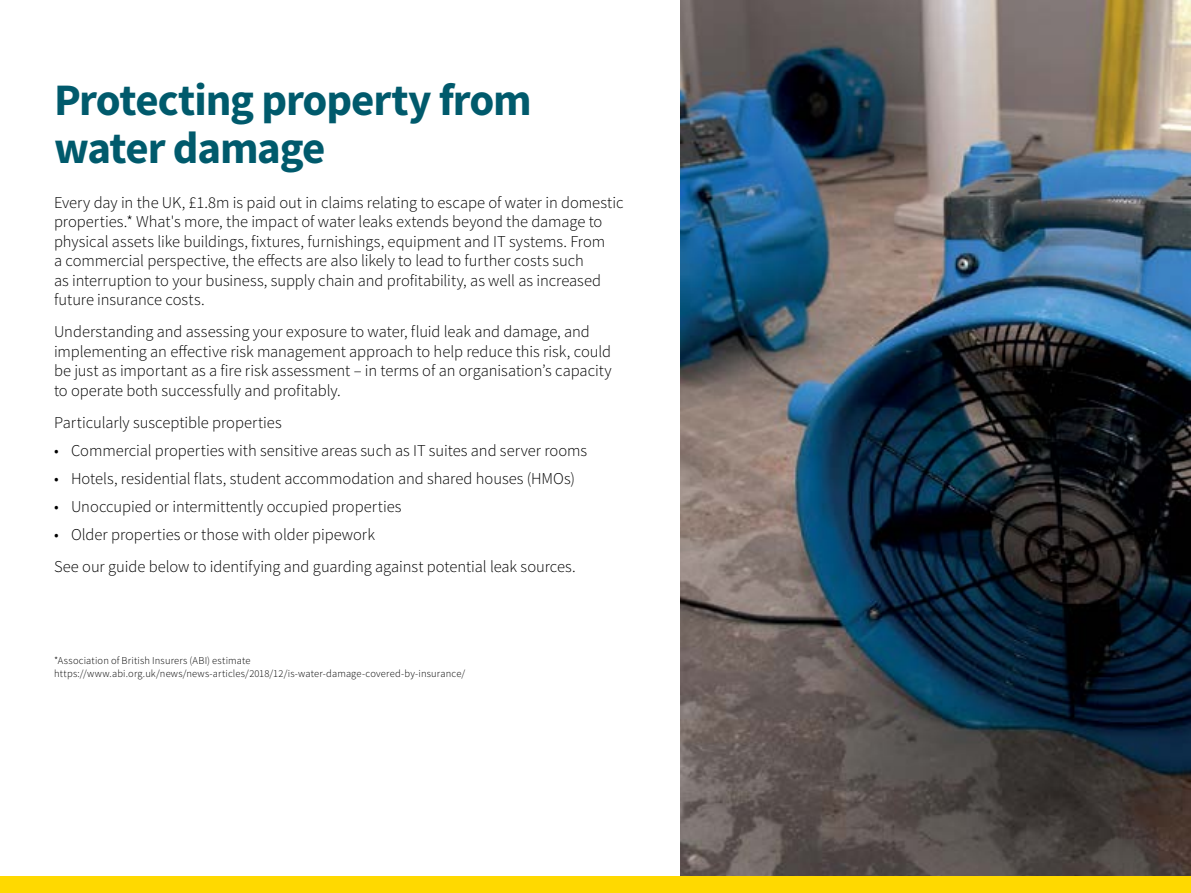
<style>
.page{position:relative;width:1191px;height:893px;background:#fff}
.page>*{position:absolute;margin:0;border:0;box-sizing:border-box;transform-origin:0 0}
.t1{font:700 45px/48px "Source Sans Pro";letter-spacing:-.03em;color:#005a6c}
.t2{font:300 16.5px/19.5px "Source Sans Pro";letter-spacing:-.005em;color:#000}
.t3{font:300 10.5px/13.5px "Source Sans Pro";letter-spacing:.015em;color:#000}
</style>
<div class="page">
<img style="left:680px;top:0;width:511px;height:877px">
<div style="left:0;top:877px;width:1191px;height:16px;background:#ffd900"></div>
<h1 class="t1" style="left:54px;top:75px;width:479px">Protecting property from water damage</h1>
<p class="t2" style="left:54px;top:192px;width:571px">Every day in the UK, £1.8m is paid out in claims relating to escape of water in domestic properties.* What's more, the impact of water leaks extends beyond the damage to physical assets like buildings, fixtures, furnishings, equipment and IT systems. From<br>a commercial perspective, the effects are also likely to lead to further costs such<br>as interruption to your business, supply chain and profitability, as well as increased future insurance costs.</p>
<p class="t2" style="left:54px;top:322px;width:559px">Understanding and assessing your exposure to water, fluid leak and damage, and implementing an effective risk management approach to help reduce this risk, could be just as important as a fire risk assessment – in terms of an organisation’s capacity to operate both successfully and profitably.</p>
<p class="t2" style="left:54px;top:413px;width:229px">Particularly susceptible properties</p>
<p class="t2" style="left:54px;top:441px;width:535px">• Commercial properties with sensitive areas such as IT suites and server rooms</p>
<p class="t2" style="left:54px;top:469px;width:522px">• Hotels, residential flats, student accommodation and shared houses (HMOs)</p>
<p class="t2" style="left:54px;top:497px;width:349px">• Unoccupied or intermittently occupied properties</p>
<p class="t2" style="left:54px;top:519px;width:523px;line-height:32.2px">• Older properties or those with older pipework<br>See our guide below to identifying and guarding against potential leak sources.</p>
<p class="t3" style="left:54px;top:654px;width:413px">*Association of British Insurers (ABI) estimate https://www.abi.org.uk/news/news-articles/2018/12/is-water-damage-covered-by-insurance/</p>
</div>
